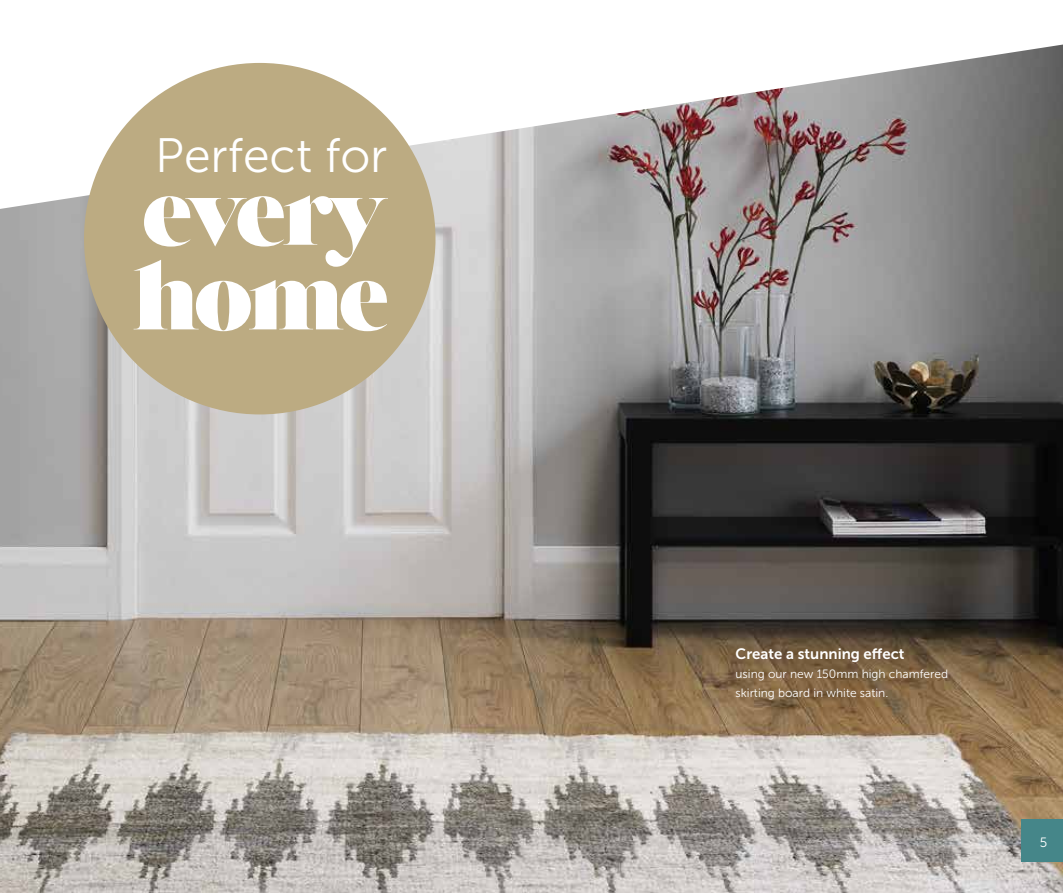
<style>
.page{position:relative;width:1063px;height:893px;background:#fff}
.page>*{position:absolute;margin:0;border:0;box-sizing:border-box;transform-origin:0 0}
.t1{font:91.65px/84.6px "Grumpy Black 88";letter-spacing:-.05em;color:#fff}
.t2{font:48.15px "Museo Sans 300";color:#fff}
.t3{font:15px "Museo Sans 700";color:#fff}
.t4{font:13.5px "Museo Sans 300";color:#fff}
.t5{font:12px/19.2px "Museo Sans 300";color:#fff}
</style>
<div class="page">
<img style="left:0;top:209px;width:1063px;height:684px">
<svg style="left:0;top:44px;width:1063px;height:165px"></svg>
<div style="left:84px;top:63px;width:352px;height:351px;background:#bcab82;border-radius:50%"></div>
<div style="left:1022px;top:819px;width:41px;height:43px;background:#458689"></div>
<h2 class="t2" style="left:155px;top:130px;width:234px">Perfect for</h2>
<h1 class="t1" style="left:133px;top:171px;width:256px">every home</h1>
<p class="t3" style="left:736px;top:645px;width:170px">Create a stunning effect</p>
<p class="t5" style="left:736px;top:664px;width:214px">using our new 150mm high chamfered skirting board in white satin.</p>
<p class="t4" style="left:1040px;top:835px;width:9px">5</p>
</div>
